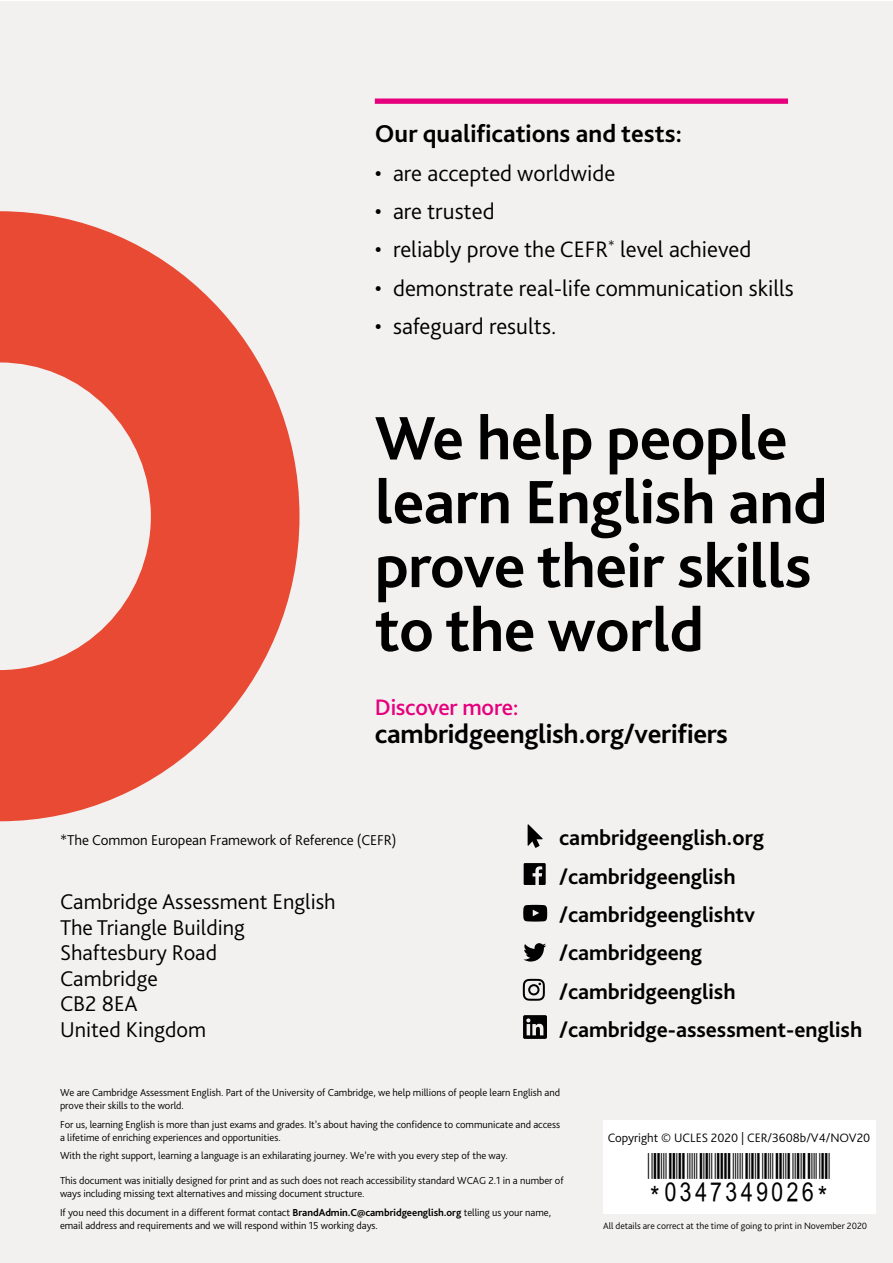
<style>
.page{position:relative;width:893px;height:1263px;background:#fff}
.page>*{position:absolute;margin:0;border:0;box-sizing:border-box;transform-origin:0 0}
.t1{font:700 63.9px/63.9px "Bliss Pro";letter-spacing:-.01em;color:#000}
.t2{font:700 27.75px "Bliss Pro";letter-spacing:-.01em;color:#000}
.t3{font:25.95px "ABCC39 Short Text";color:#000}
.t4{font:700 25.5px "Bliss Pro";color:#000}
.t5{font:300 23.4px "Bliss Pro";color:#000}
.t6{font:500 23.4px "Bliss Pro";letter-spacing:-.01em;color:#e6007d}
.t7{font:700 22.35px "Bliss Pro";color:#000}
.t8{font:300 22.35px/25.5px "Bliss Pro";color:#000}
.t9{font:300 14.85px "Bliss Pro";letter-spacing:-.005em;color:#000}
.t10{font:300 12.75px "Bliss Pro";color:#000}
.t11{font:300 10.65px/12.8px "Bliss Pro";letter-spacing:-.005em;color:#000}
.t12{font:300 9.6px "Bliss Pro";color:#000}
.s1{font-weight:700}
</style>
<div class="page">
<div style="left:0;top:2px;width:893px;height:1261px;background:#f3f1f0"></div>
<div style="left:375px;top:98px;width:413px;height:6px;background:#e6007d"></div>
<div style="left:603px;top:1120px;width:272px;height:93px;background:#fff"></div>
<svg style="left:0;top:211px;width:299px;height:610px;fill:#e94a34"></svg>
<svg style="left:523px;top:943px;width:23px;height:18px"></svg>
<svg style="left:524px;top:863px;width:22px;height:22px"></svg>
<svg style="left:528px;top:824px;width:15px;height:24px"></svg>
<svg style="left:523px;top:905px;width:24px;height:16px"></svg>
<svg style="left:523px;top:979px;width:22px;height:22px"></svg>
<svg style="left:523px;top:1015px;width:24px;height:24px"></svg>
<p class="t4" style="left:375px;top:118px;width:309px">Our qualifcations and tests:</p>
<p class="t5" style="left:375px;top:158px;width:242px">• are accepted worldwide</p>
<p class="t5" style="left:375px;top:197px;width:121px">• are trusted</p>
<p class="t5" style="left:375px;top:235px;width:378px">• reliably prove the CEFR<sup>*</sup> level achieved</p>
<p class="t5" style="left:375px;top:273px;width:420px">• demonstrate real-life communication skills</p>
<p class="t5" style="left:375px;top:312px;width:183px">• safeguard results.</p>
<p class="t1" style="left:375px;top:405px;width:454px">We help people learn English and prove their skills to the world</p>
<p class="t6" style="left:375px;top:693px;width:145px">Discover more:</p>
<p class="t2" style="left:375px;top:716px;width:355px">cambridgeenglish.org/verifers</p>
<p class="t9" style="left:60px;top:831px;width:338px">*The Common European Framework of Reference (CEFR)</p>
<p class="t7" style="left:559px;top:824px;width:206px">cambridgeenglish.org</p>
<p class="t7" style="left:559px;top:862px;width:178px">/cambridgeenglish</p>
<p class="t8" style="left:60px;top:888px;width:277px">Cambridge Assessment English</p>
<p class="t7" style="left:559px;top:901px;width:197px">/cambridgeenglishtv</p>
<p class="t8" style="left:60px;top:914px;width:186px">The Triangle Building<br>Shaftesbury Road</p>
<p class="t7" style="left:559px;top:939px;width:145px">/cambridgeeng</p>
<p class="t8" style="left:60px;top:965px;width:99px">Cambridge</p>
<p class="t8" style="left:60px;top:991px;width:148px">CB2 8EA<br>United Kingdom</p>
<p class="t7" style="left:559px;top:977px;width:178px">/cambridgeenglish</p>
<p class="t7" style="left:559px;top:1016px;width:304px">/cambridge-assessment-english</p>
<p class="t11" style="left:60px;top:1086px;width:502px">We are Cambridge Assessment English. Part of the University of Cambridge, we help millions of people learn English and prove their skills to the world.</p>
<p class="t11" style="left:60px;top:1118px;width:502px">For us, learning English is more than just exams and grades. It’s about having the confidence to communicate and access a lifetime of enriching experiences and opportunities.</p>
<p class="t10" style="left:608px;top:1129px;width:264px">Copyright © UCLES 2020 | CER/3608b/V4/NOV20</p>
<p class="t11" style="left:60px;top:1149px;width:449px">With the right support, learning a language is an exhilarating journey. We’re with you every step of the way.</p>
<p class="t11" style="left:60px;top:1174px;width:505px">This document was initially designed for print and as such does not reach accessibility standard WCAG 2.1 in a number of ways including missing text alternatives and missing document structure.</p>
<p class="t3" style="left:648px;top:1177px;width:184px">*0347349026*</p>
<p class="t11" style="left:60px;top:1206px;width:493px">If you need this document in a different format contact <span class="s1">BrandAdmin.C@cambridgeenglish.org</span> telling us your name, email address and requirements and we will respond within 15 working days.</p>
<p class="t12" style="left:603px;top:1219px;width:266px">All details are correct at the time of going to print in November 2020</p>
</div>
